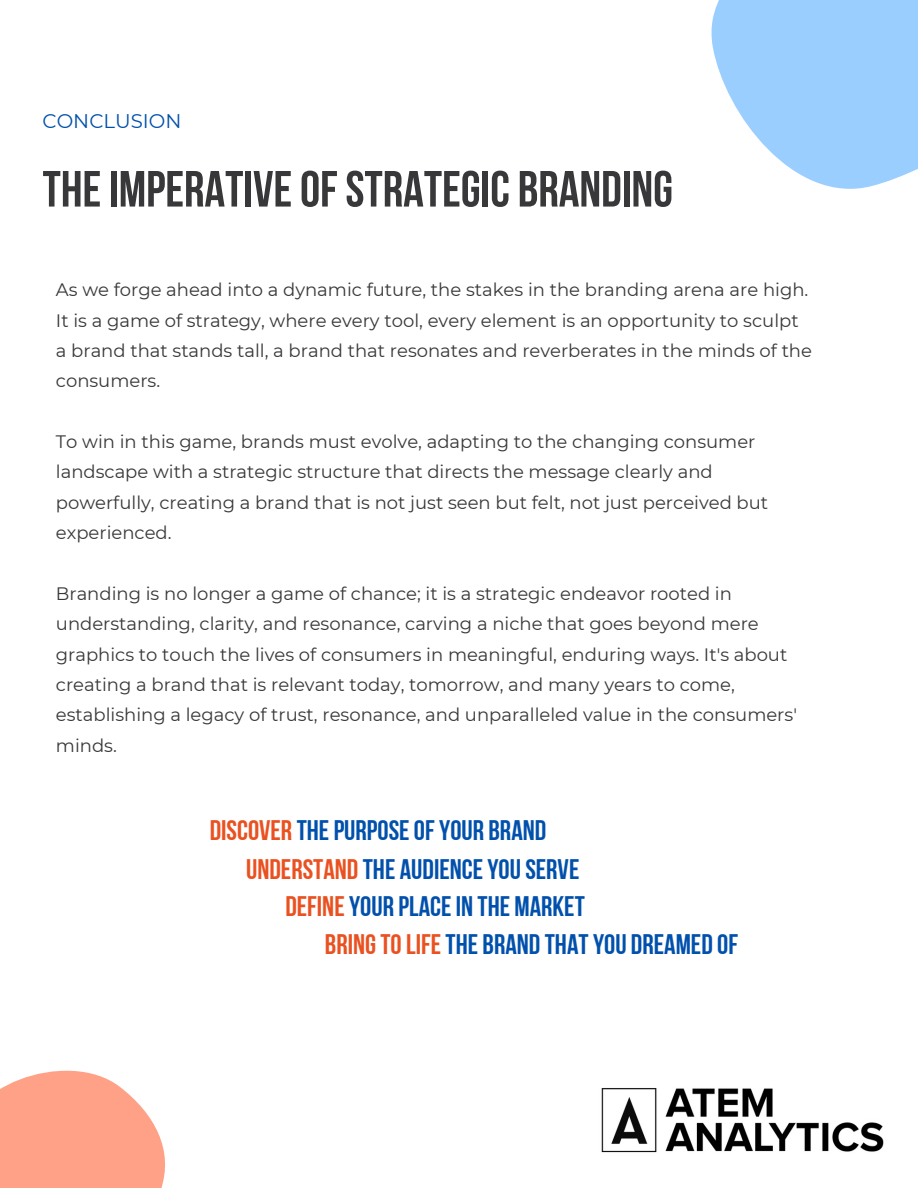
<style>
.page{position:relative;width:918px;height:1188px;background:#fff}
.page>*{position:absolute;margin:0;border:0;box-sizing:border-box;transform-origin:0 0}
.t1{font:50.85px "Bebas Neue Cyrillic";color:#38383a}
.t2{font:28.2px "Bebas Neue Cyrillic";color:#0150ac}
.t3{font:19.8px "Montserrat";color:#0150ac}
.t4{font:18px/30.3px "Montserrat";color:#38383a}
.s1{color:#ea5121}
</style>
<div class="page">
<svg style="left:711px;top:0;width:207px;height:189px"></svg>
<svg style="left:0;top:1070px;width:165px;height:118px;background:#ffad97"></svg>
<img style="left:601px;top:1088px;width:283px;height:65px">
<p class="t3" style="left:43px;top:109px;width:141px">CONCLUSION</p>
<p class="t1" style="left:43px;top:168px;width:632px">THEIMPERATIVEOFSTRATEGIC BRANDING</p>
<p class="t4" style="left:56px;top:275px;width:758px">As we forge ahead into a dynamic future, the stakes in the branding arena are high.<br>It is a game of strategy, where every tool, every element is an opportunity to sculpt a brand that stands tall, a brand that resonates and reverberates in the minds of the consumers.</p>
<p class="t4" style="left:56px;top:426px;width:714px">To win in this game, brands must evolve, adapting to the changing consumer landscape with a strategic structure that directs the message clearly and powerfully, creating a brand that is not just seen but felt, not just perceived but experienced.</p>
<p class="t4" style="left:56px;top:578px;width:743px">Branding is no longer a game of chance; it is a strategic endeavor rooted in understanding, clarity, and resonance, carving a niche that goes beyond mere graphics to touch the lives of consumers in meaningful, enduring ways. It's about creating a brand that is relevant today, tomorrow, and many years to come, establishing a legacy of trust, resonance, and unparalleled value in the consumers' minds.</p>
<p class="t2" style="left:210px;top:819px;width:338px"><span class="s1">DISCOVER</span> THEPURPOSEOFYOUR BRAND</p>
<p class="t2" style="left:246px;top:858px;width:335px"><span class="s1">UNDERSTAND</span> THE AUDIENCEYOUSERVE</p>
<p class="t2" style="left:285px;top:895px;width:301px"><span class="s1">DEFINE</span> YOUR PLACEIN THE MARKET</p>
<p class="t2" style="left:325px;top:933px;width:415px"><span class="s1">BRINGTOLIFE</span> THE BRAND THATYOU DREAMED OF</p>
</div>
